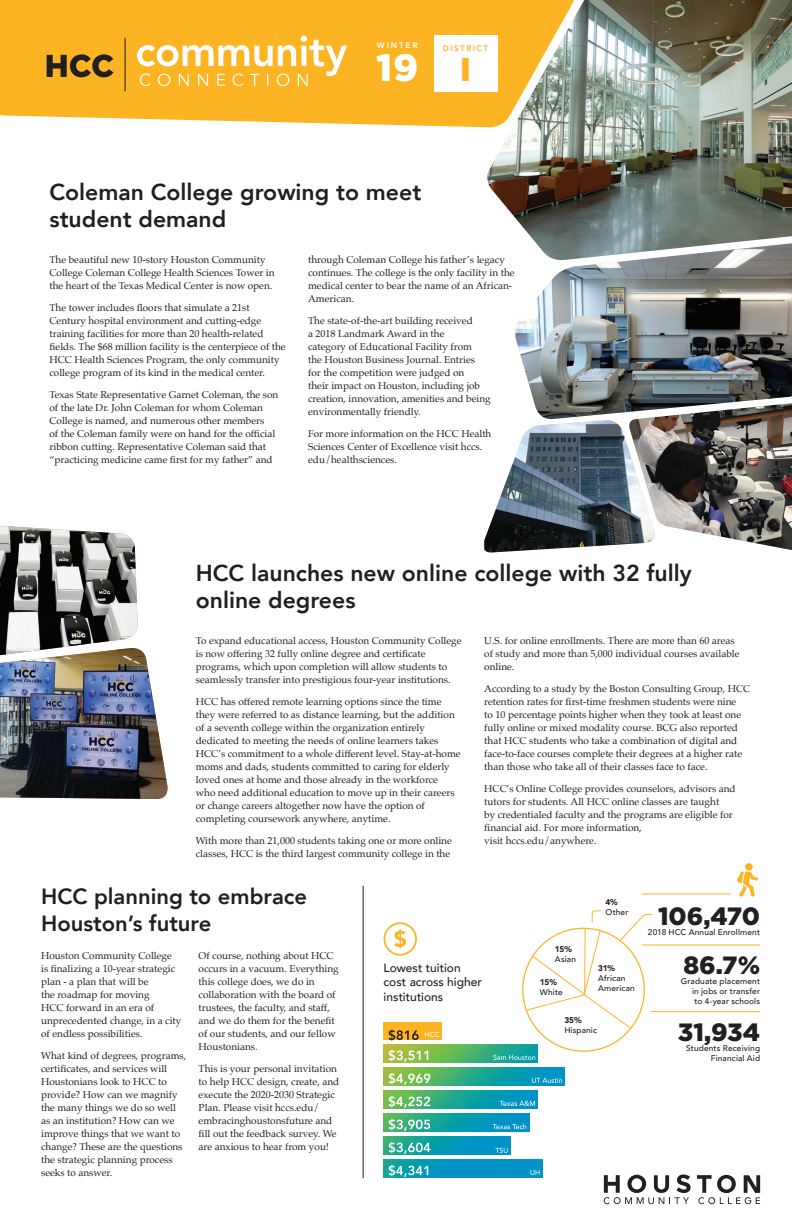
<style>
.page{position:relative;width:792px;height:1224px;background:#fff}
.page>*{position:absolute;margin:0;border:0;box-sizing:border-box;transform-origin:0 0}
.t1{font:900 38px "Gotham";color:#fff}
.t2{font:900 33px "Gotham";color:#fcb423}
.t3{font:900 25px "Gotham";color:#231f20}
.t4{font:800 23px/27px "Avenir";color:#231f20}
.t5{font:800 22px/27px "Avenir";color:#231f20}
.t6{font:500 12px/14.4px "Avenir";color:#231f20}
.t7{font:10px/13px "Palatino";color:#231f20}
.t8{font:500 8.3px/10.1px "Avenir";letter-spacing:.015em;color:#231f20;text-align:justify}
.t9{font:900 8.3px "Avenir";letter-spacing:-.02em;color:#231f20}
.t10{font:800 8px "Avenir";letter-spacing:.19em;color:#fcb423}
.t11{font:800 8px "Avenir";letter-spacing:.24em;color:#fff}
.t12{font:500 7px "Avenir";color:#fff}
</style>
<div class="page">
<img style="left:0;top:649px;width:168px;height:150px">
<img style="left:0;top:526px;width:138px;height:129px">
<hr style="left:363px;top:886px;width:1px;height:292px;background:#231f20">
<svg style="left:384px;top:1160px;width:158px;height:18px;background:#0295c1"></svg>
<svg style="left:384px;top:1137px;width:126px;height:18px;background:#079ab4"></svg>
<svg style="left:384px;top:1114px;width:145px;height:18px;background:#0f9ea7"></svg>
<svg style="left:384px;top:1091px;width:154px;height:18px;background:#1da397"></svg>
<svg style="left:384px;top:1068px;width:180px;height:18px;background:#29a68e"></svg>
<svg style="left:384px;top:1045px;width:154px;height:18px;background:#50b16b"></svg>
<div style="left:384px;top:1022px;width:58px;height:18px;background:#fcb423"></div>
<svg style="left:388px;top:1029px;width:31px;height:12px"></svg>
<svg style="left:388px;top:1050px;width:40px;height:12px"></svg>
<svg style="left:388px;top:1073px;width:42px;height:12px"></svg>
<svg style="left:388px;top:1096px;width:42px;height:12px"></svg>
<svg style="left:388px;top:1119px;width:42px;height:12px"></svg>
<svg style="left:388px;top:1142px;width:42px;height:12px"></svg>
<svg style="left:388px;top:1165px;width:40px;height:12px"></svg>
<svg style="left:493px;top:1124px;width:33px;height:5px"></svg>
<svg style="left:495px;top:1148px;width:13px;height:5px"></svg>
<svg style="left:531px;top:1170px;width:9px;height:5px"></svg>
<svg style="left:500px;top:1101px;width:35px;height:5px"></svg>
<svg style="left:532px;top:1078px;width:30px;height:5px"></svg>
<svg style="left:493px;top:1055px;width:42px;height:5px"></svg>
<svg style="left:0;top:0;width:484px;height:128px;background:#fcb932"></svg>
<div style="left:434px;top:35px;width:64px;height:57px;background:#fff"></div>
<img style="left:484px;top:0;width:308px;height:242px">
<svg style="left:137px;top:36px;width:210px;height:50px"></svg>
<svg style="left:47px;top:54px;width:66px;height:23px;background:#876321"></svg>
<hr style="left:125px;top:38px;width:1px;height:53px;background:#231f20">
<img style="left:515px;top:244px;width:277px;height:156px">
<img style="left:483px;top:400px;width:309px;height:150px">
<img style="left:484px;top:420px;width:174px;height:133px">
<svg style="left:697px;top:1175px;width:63px;height:29px"></svg>
<svg style="left:604px;top:1175px;width:87px;height:29px"></svg>
<svg style="left:737px;top:871px;width:21px;height:26px"></svg>
<div style="left:745px;top:863px;width:8px;height:8px;background:#fcb423;border-radius:50%"></div>
<hr style="left:650px;top:1011px;width:110px;height:1px;background:#fcb423">
<hr style="left:642px;top:944px;width:118px;height:1px;background:#fcb423">
<svg style="left:525px;top:910px;width:128px;height:120px"></svg>
<hr style="left:642px;top:893px;width:89px;height:1px;background:#fcb423">
<div style="left:384px;top:922px;width:33px;height:34px;border:2px solid #fcb423;border-radius:50%"></div>
<svg style="left:394px;top:929px;width:12px;height:20px"></svg>
<p class="t11" style="left:377px;top:39px;width:42px">WINTER</p>
<h1 class="t1" style="left:376px;top:41px;width:44px">19</h1>
<p class="t10" style="left:443px;top:42px;width:47px">DISTRICT</p>
<h2 class="t2" style="left:460px;top:47px;width:12px">I</h2>
<h3 class="t4" style="left:50px;top:179px;width:373px">Coleman College growing to meet student demand</h3>
<p class="t7" style="left:50px;top:253px;width:227px">The beautiful new 10-story Houston Community<br>College Coleman College Health Sciences Tower in the heart of the Texas Medical Center is now open.</p>
<p class="t7" style="left:50px;top:301px;width:238px">The tower includes floors that simulate a 21st Century hospital environment and cutting-edge training facilities for more than 20 health-related fields. The $68 million facility is the centerpiece of the HCC Health Sciences Program, the only community college program of its kind in the medical center.</p>
<p class="t7" style="left:50px;top:388px;width:230px">Texas State Representative Garnet Coleman, the son of the late Dr. John Coleman for whom Coleman College is named, and numerous other members<br>of the Coleman family were on hand for the official ribbon cutting. Representative Coleman said that “practicing medicine came first for my father” and</p>
<p class="t7" style="left:308px;top:253px;width:208px">through Coleman College his father’s legacy continues. The college is the only facility in the medical center to bear the name of an African-American.</p>
<p class="t7" style="left:308px;top:314px;width:184px">The state-of-the-art building received<br>a 2018 Landmark Award in the<br>category of Educational Facility from<br>the Houston Business Journal. Entries<br>for the competition were judged on<br>their impact on Houston, including job creation, innovation, amenities and being environmentally friendly.</p>
<p class="t7" style="left:308px;top:427px;width:185px">For more information on the HCC Health<br>Sciences Center of Excellence visit hccs. edu/healthsciences.</p>
<h3 class="t4" style="left:196px;top:560px;width:497px">HCC launches new online college with 32 fully online degrees</h3>
<p class="t7" style="left:196px;top:634px;width:267px">To expand educational access, Houston Community College is now offering 32 fully online degree and certificate programs, which upon completion will allow students to seamlessly transfer into prestigious four-year institutions.</p>
<p class="t7" style="left:196px;top:695px;width:266px">HCC has offered remote learning options since the time they were referred to as distance learning, but the addition of a seventh college within the organization entirely dedicated to meeting the needs of online learners takes HCC’s commitment to a whole different level. Stay-at-home moms and dads, students committed to caring for elderly loved ones at home and those already in the workforce<br>who need additional education to move up in their careers or change careers altogether now have the option of completing coursework anywhere, anytime.</p>
<p class="t7" style="left:196px;top:834px;width:258px">With more than 21,000 students taking one or more online classes, HCC is the third largest community college in the</p>
<p class="t7" style="left:484px;top:634px;width:257px">U.S. for online enrollments. There are more than 60 areas of study and more than 5,000 individual courses available online.</p>
<p class="t7" style="left:484px;top:682px;width:267px">According to a study by the Boston Consulting Group, HCC retention rates for first-time freshmen students were nine<br>to 10 percentage points higher when they took at least one fully online or mixed modality course. BCG also reported that HCC students who take a combination of digital and face-to-face courses complete their degrees at a higher rate than those who take all of their classes face to face.</p>
<p class="t7" style="left:484px;top:782px;width:253px">HCC’s Online College provides counselors, advisors and tutors for students. All HCC online classes are taught<br>by credentialed faculty and the programs are eligible for financial aid. For more information,<br>visit hccs.edu/anywhere.</p>
<h3 class="t5" style="left:41px;top:883px;width:268px">HCC planning to embrace<br>Houston’s future</h3>
<p class="t7" style="left:41px;top:949px;width:142px">Houston Community College is finalizing a 10-year strategic plan - a plan that will be<br>the roadmap for moving<br>HCC forward in an era of unprecedented change, in a city of endless possibilities.</p>
<p class="t7" style="left:41px;top:1049px;width:147px">What kind of degrees, programs, certificates, and services will<br>Houstonians look to HCC to provide? How can we magnify the many things we do so well as an institution? How can we improve things that we want to change? These are the questions the strategic planning process seeks to answer.</p>
<p class="t7" style="left:199px;top:949px;width:142px">Of course, nothing about HCC occurs in a vacuum. Everything this college does, we do in collaboration with the board of trustees, the faculty, and staff, and we do them for the benefit of our students, and our fellow<br>Houstonians.</p>
<p class="t7" style="left:199px;top:1062px;width:142px">This is your personal invitation to help HCC design, create, and execute the 2020-2030 Strategic<br>Plan. Please visit hccs.edu/ embracinghoustonsfuture and fill out the feedback survey. We are anxious to hear from you!</p>
<p class="t6" style="left:384px;top:960px;width:100px">Lowest tuition cost across higher institutions</p>
<p class="t12" style="left:425px;top:1029px;width:17px">HCC</p>
<p class="t9" style="left:605px;top:895px;width:14px">4%</p>
<p class="t8" style="left:605px;top:906px;width:24px">Other</p>
<p class="t9" style="left:555px;top:942px;width:19px">15%</p>
<p class="t8" style="left:555px;top:954px;width:23px">Asian</p>
<p class="t9" style="left:540px;top:975px;width:19px">15%</p>
<p class="t8" style="left:540px;top:987px;width:24px">White</p>
<p class="t9" style="left:564px;top:1013px;width:19px">35%</p>
<p class="t8" style="left:564px;top:1025px;width:34px">Hispanic</p>
<p class="t9" style="left:598px;top:961px;width:18px">31%</p>
<p class="t8" style="left:598px;top:973px;width:29px">African</p>
<p class="t8" style="left:598px;top:983px;width:38px">American</p>
<h3 class="t3" style="left:658px;top:899px;width:104px">106,470</h3>
<p class="t8" style="left:648px;top:927px;width:114px">2018 HCC Annual Enrollment</p>
<h3 class="t3" style="left:683px;top:948px;width:78px">86.7%</h3>
<p class="t8" style="left:692px;top:975px;width:69px;text-indent:-11px">Graduate placement in jobs or transfer to 4-year schools</p>
<h3 class="t3" style="left:678px;top:1015px;width:84px">31,934</h3>
<p class="t8" style="left:686px;top:1043px;width:75px;text-align:right">Students Receiving<br>Financial Aid</p>
</div>
